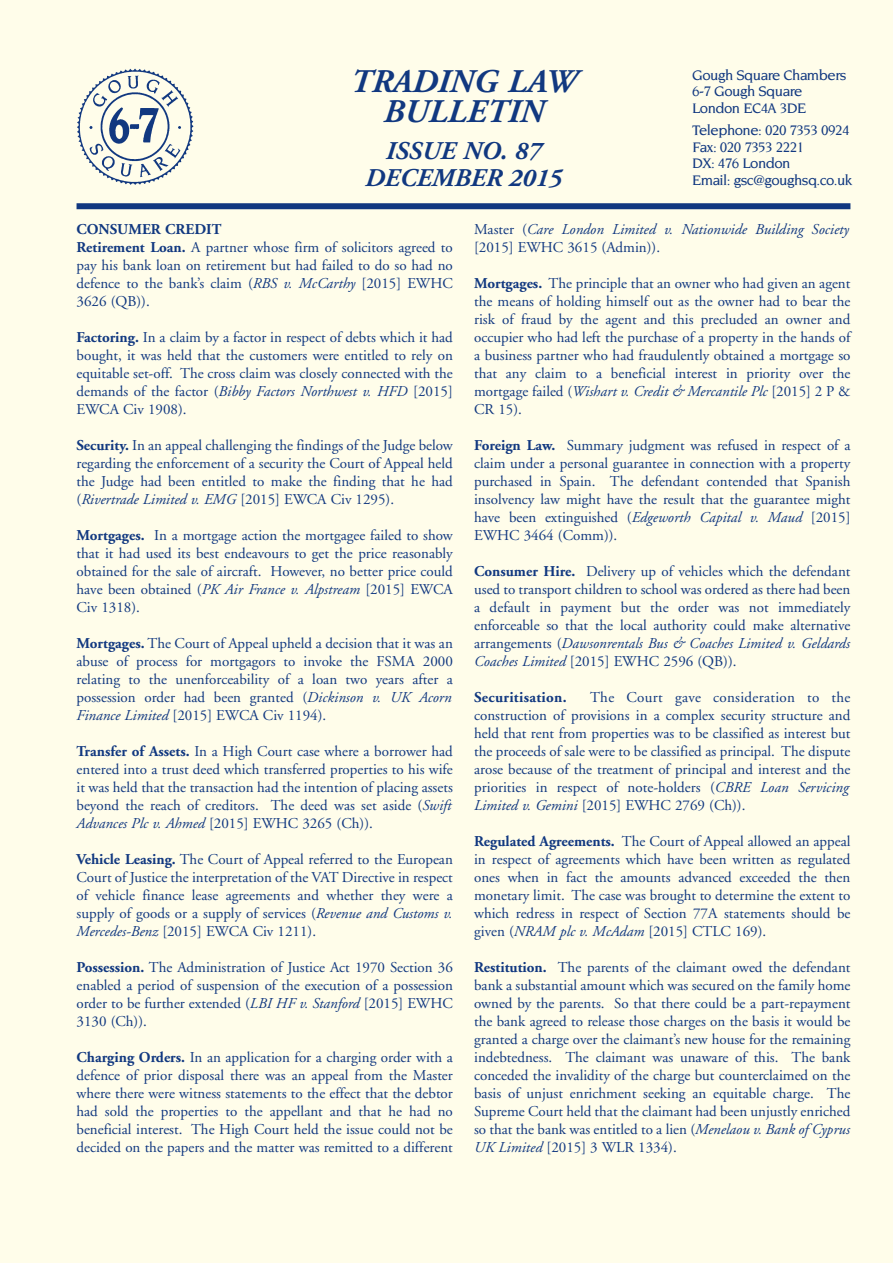
<style>
.page{position:relative;width:893px;height:1263px;background:#fffdea}
.page>*{position:absolute;margin:0;border:0;box-sizing:border-box;transform-origin:0 0}
.t1{font:italic 700 33px/30px "Adobe Garamond";color:#113880;text-align:center}
.t2{font:italic 700 25.5px/27px "Adobe Garamond";color:#113880;text-align:center}
.t3{font:15px/18px "Adobe Garamond";color:#113880;text-align:justify}
.t4{font:500 15px/16.5px "Novarese";letter-spacing:-.035em;color:#113880}
.t5{font:italic 15px/18px "Adobe Garamond";color:#113880}
.t6{font:700 15px "Adobe Garamond";letter-spacing:.02em;color:#113880}
.s1{font-style:normal}
.s2{font-weight:700}
.s3{font-style:italic}
</style>
<div class="page">
<img style="left:77px;top:68px;width:117px;height:117px">
<div style="left:77px;top:203px;width:773px;height:6px;background:#113880"></div>
<p class="t4" style="left:692px;top:67px;width:156px">Gough Square Chambers<br>6-7 Gough Square<br>London EC4A 3DE</p>
<p class="t4" style="left:692px;top:123px;width:162px">Telephone: 020 7353 0924<br>Fax: 020 7353 2221<br>DX: 476 London<br>Email: gsc@goughsq.co.uk</p>
<p class="t5" style="left:474px;top:222px;width:376px"><span class="s1">Master (</span>Care London Limited v. Nationwide Building Society <span class="s1">[2015] EWHC 3615 (Admin)).</span></p>
<p class="t3" style="left:474px;top:275px;width:378px"><span class="s2">Mortgages.</span> The principle that an owner who had given an agent the means of holding himself out as the owner had to bear the risk of fraud by the agent and this precluded an owner and occupier who had left the purchase of a property in the hands of a business partner who had fraudulently obtained a mortgage so that any claim to a beneficial interest in priority over the mortgage failed (<span class="s3">Wishart v. Credit &amp; Mercantile Plc</span> [2015] 2 P &amp; CR 15).</p>
<p class="t3" style="left:474px;top:437px;width:378px"><span class="s2">Foreign Law.</span> Summary judgment was refused in respect of a claim under a personal guarantee in connection with a property purchased in Spain. The defendant contended that Spanish insolvency law might have the result that the guarantee might have been extinguished (<span class="s3">Edgeworth Capital v. Maud</span> [2015] EWHC 3464 (Comm)).</p>
<p class="t3" style="left:474px;top:563px;width:378px"><span class="s2">Consumer Hire.</span> Delivery up of vehicles which the defendant used to transport children to school was ordered as there had been a default in payment but the order was not immediately enforceable so that the local authority could make alternative arrangements (<span class="s3">Dawsonrentals Bus &amp; Coaches Limited v. Geldards Coaches Limited</span> [2015] EWHC 2596 (QB)).</p>
<p class="t6" style="left:474px;top:691px;width:94px">Securitisation.</p>
<h1 class="t1" style="left:350px;top:69px;width:228px">TRADING LAW<br>BULLETIN</h1>
<h2 class="t2" style="left:365px;top:140px;width:198px">ISSUE NO. 87<br>DECEMBER 2015</h2>
<p class="t3" style="left:77px;top:221px;width:378px;text-align:left"><span class="s2">CONSUMER CREDIT<br>Retirement Loan.</span> A partner whose firm of solicitors agreed to pay his bank loan on retirement but had failed to do so had no defence to the bank’s claim (<span class="s3">RBS v. McCarthy</span> [2015] EWHC 3626 (QB)).</p>
<p class="t3" style="left:77px;top:329px;width:378px"><span class="s2">Factoring.</span> In a claim by a factor in respect of debts which it had bought, it was held that the customers were entitled to rely on equitable set-off. The cross claim was closely connected with the demands of the factor (<span class="s3">Bibby Factors Northwest v. HFD</span> [2015] EWCA Civ 1908).</p>
<p class="t3" style="left:77px;top:437px;width:378px"><span class="s2">Security.</span> In an appeal challenging the findings of the Judge below regarding the enforcement of a security the Court of Appeal held the Judge had been entitled to make the finding that he had (<span class="s3">Rivertrade Limited v. EMG</span> [2015] EWCA Civ 1295).</p>
<p class="t3" style="left:77px;top:527px;width:378px"><span class="s2">Mortgages.</span> In a mortgage action the mortgagee failed to show that it had used its best endeavours to get the price reasonably obtained for the sale of aircraft. However, no better price could have been obtained (<span class="s3">PK Air France v. Alpstream</span> [2015] EWCA Civ 1318).</p>
<p class="t3" style="left:77px;top:635px;width:378px"><span class="s2">Mortgages.</span> The Court of Appeal upheld a decision that it was an abuse of process for mortgagors to invoke the FSMA 2000 relating to the unenforceability of a loan two years after a possession order had been granted (<span class="s3">Dickinson v. UK Acorn Finance Limited</span> [2015] EWCA Civ 1194).</p>
<p class="t3" style="left:77px;top:743px;width:378px"><span class="s2">Transfer of Assets.</span> In a High Court case where a borrower had entered into a trust deed which transferred properties to his wife it was held that the transaction had the intention of placing assets beyond the reach of creditors. The deed was set aside (<span class="s3">Swift Advances Plc v. Ahmed</span> [2015] EWHC 3265 (Ch)).</p>
<p class="t3" style="left:77px;top:851px;width:378px"><span class="s2">Vehicle Leasing.</span> The Court of Appeal referred to the European Court of Justice the interpretation of the VAT Directive in respect of vehicle finance lease agreements and whether they were a supply of goods or a supply of services (<span class="s3">Revenue and Customs v.<br>Mercedes-Benz</span> [2015] EWCA Civ 1211).</p>
<p class="t3" style="left:77px;top:959px;width:378px"><span class="s2">Possession.</span> The Administration of Justice Act 1970 Section 36 enabled a period of suspension of the execution of a possession order to be further extended (<span class="s3">LBI HF v. Stanford</span> [2015] EWHC 3130 (Ch)).</p>
<p class="t3" style="left:77px;top:1049px;width:378px"><span class="s2">Charging Orders.</span> In an application for a charging order with a defence of prior disposal there was an appeal from the Master where there were witness statements to the effect that the debtor had sold the properties to the appellant and that he had no beneficial interest. The High Court held the issue could not be decided on the papers and the matter was remitted to a different</p>
<p class="t3" style="left:474px;top:689px;width:378px;text-indent:116px">The Court gave consideration to the construction of provisions in a complex security structure and held that rent from properties was to be classified as interest but the proceeds of sale were to be classified as principal. The dispute arose because of the treatment of principal and interest and the priorities in respect of note-holders (<span class="s3">CBRE Loan Servicing Limited v. Gemini</span> [2015] EWHC 2769 (Ch)).</p>
<p class="t3" style="left:474px;top:833px;width:378px"><span class="s2">Regulated Agreements.</span> The Court of Appeal allowed an appeal in respect of agreements which have been written as regulated ones when in fact the amounts advanced exceeded the then monetary limit. The case was brought to determine the extent to which redress in respect of Section 77A statements should be given (<span class="s3">NRAM plc v. McAdam</span> [2015] CTLC 169).</p>
<p class="t3" style="left:474px;top:959px;width:378px"><span class="s2">Restitution.</span> The parents of the claimant owed the defendant bank a substantial amount which was secured on the family home owned by the parents. So that there could be a part-repayment the bank agreed to release those charges on the basis it would be granted a charge over the claimant’s new house for the remaining indebtedness. The claimant was unaware of this. The bank conceded the invalidity of the charge but counterclaimed on the basis of unjust enrichment seeking an equitable charge. The Supreme Court held that the claimant had been unjustly enriched so that the bank was entitled to a lien (<span class="s3">Menelaou v. Bank of Cyprus UK Limited</span> [2015] 3 WLR 1334).</p>
</div>
